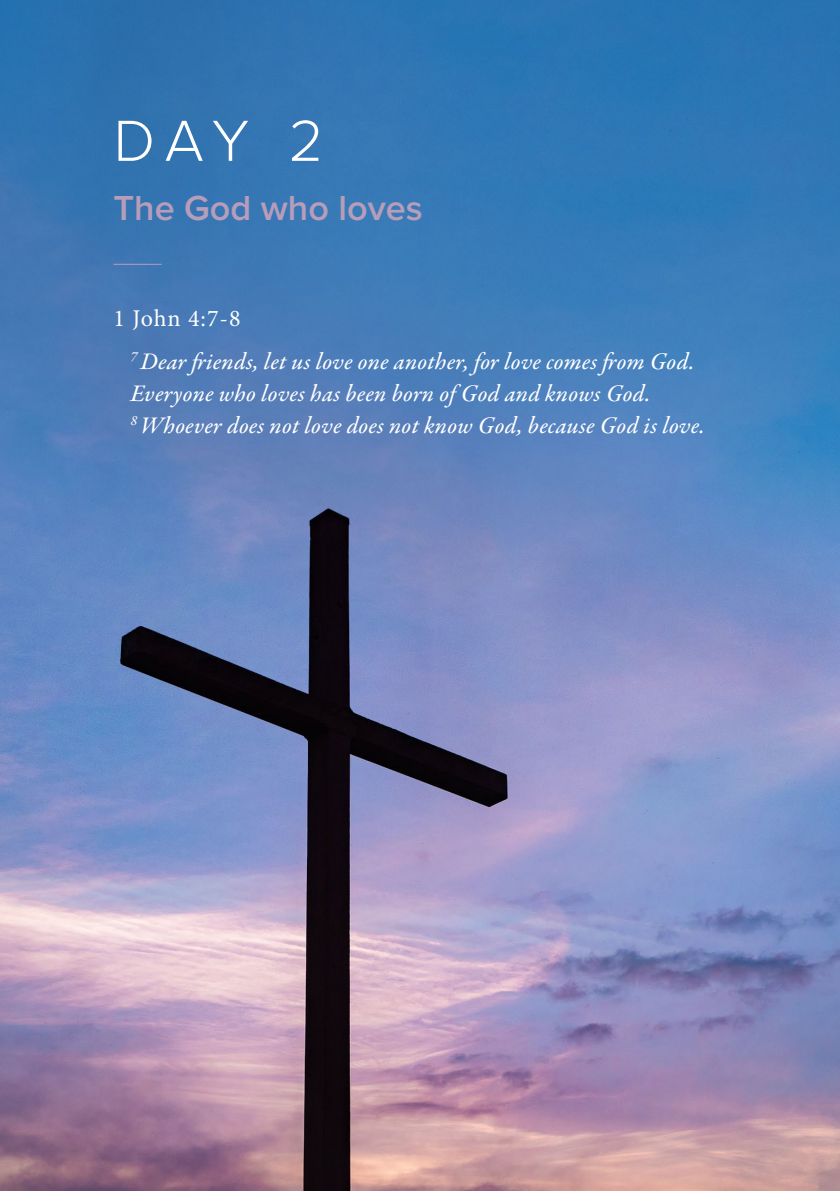
<style>
.page{position:relative;width:840px;height:1191px;background:#fff}
.page>*{position:absolute;margin:0;border:0;box-sizing:border-box;transform-origin:0 0}
.t1{font:300 60px "Proxima Nova";color:#fff}
.t2{font:600 36px "Proxima Nova";color:#b79dba}
.t3{font:24px/32px "Garamond Premr Pro Med It";letter-spacing:.01em;color:#fff}
.t4{font:24px "Minion Pro";color:#fff}
</style>
<div class="page">
<img style="left:0;top:0;width:839px;height:1191px">
<hr style="left:113px;top:264px;width:49px;height:1px;background:#b79dba">
<h1 class="t1" style="left:113px;top:96px;width:211px">DAY 2</h1>
<h2 class="t2" style="left:113px;top:182px;width:311px">The God who loves</h2>
<p class="t4" style="left:113px;top:302px;width:128px">1 John 4:7-8</p>
<p class="t3" style="left:130px;top:347px;width:575px"><sup>7</sup> Dear friends, let us love one another, for love comes from God.<br>Everyone who loves has been born of God and knows God.<br><sup>8</sup> Whoever does not love does not know God, because God is love.</p>
</div>
